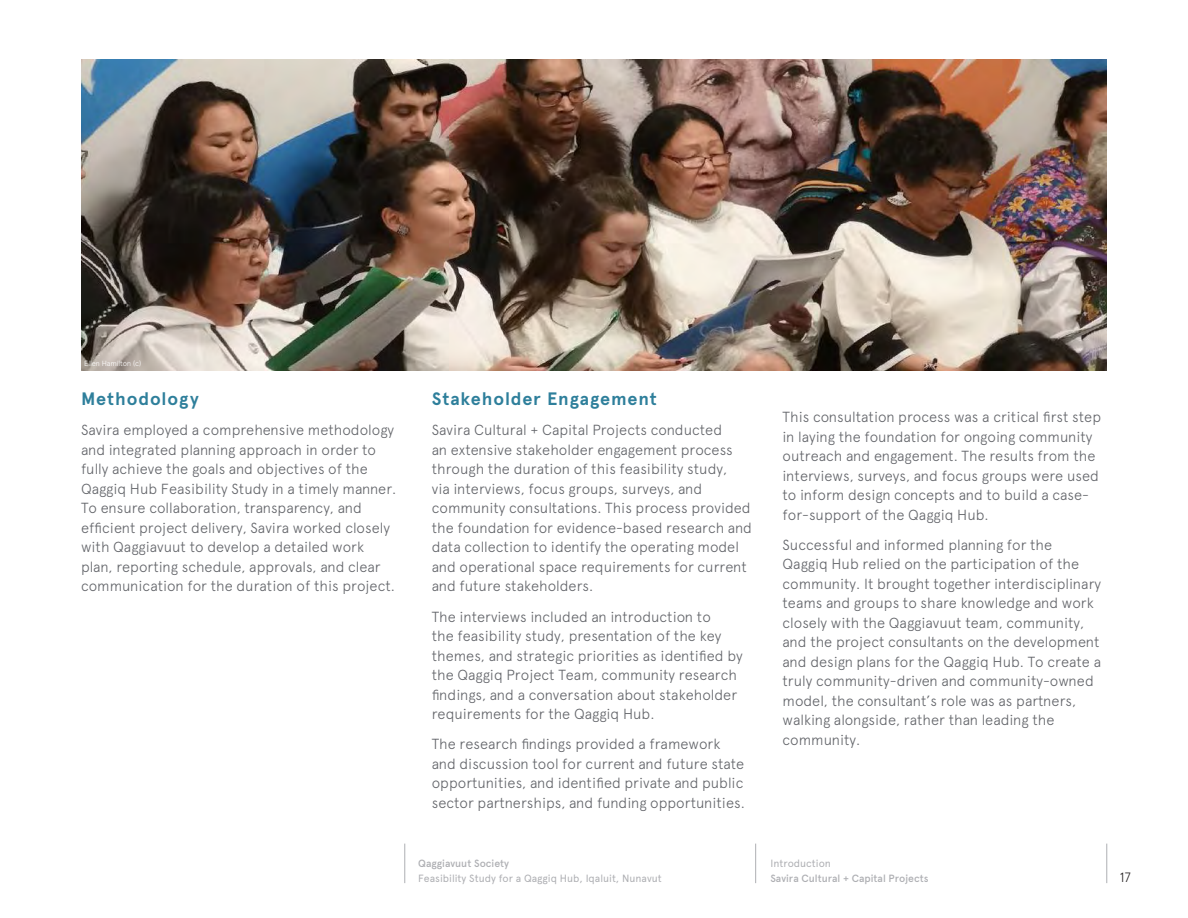
<style>
.page{position:relative;width:1188px;height:918px;background:#fff}
.page>*{position:absolute;margin:0;border:0;box-sizing:border-box;transform-origin:0 0}
.t1{font:700 18px "Apercu Pro";letter-spacing:.045em;color:#2e7f9b}
.t2{font:300 14.7px/19.5px "Apercu Pro";color:#63656a}
.t3{font:300 13.5px "Apercu Pro";color:#231f20}
.t4{font:10.5px "Apercu Pro";color:#aeafb3}
.t5{font:500 10.5px "Apercu Pro";color:#aeafb3}
.t6{font:300 7.5px "Apercu Pro";letter-spacing:-.015em;color:#fff}
</style>
<div class="page">
<hr style="left:404px;top:844px;width:1px;height:39px;background:#aeafb3">
<hr style="left:755px;top:844px;width:1px;height:39px;background:#aeafb3">
<hr style="left:1106px;top:844px;width:1px;height:39px;background:#aeafb3">
<img style="left:81px;top:59px;width:1025px;height:311px">
<p class="t6" style="left:84px;top:358px;width:59px">Ellen Hamilton (c)</p>
<p class="t1" style="left:81px;top:385px;width:119px">Methodology</p>
<p class="t2" style="left:81px;top:419px;width:317px">Savira employed a comprehensive methodology and integrated planning approach in order to fully achieve the goals and objectives of the Qaggiq Hub Feasibility Study in a timely manner.<br>To ensure collaboration, transparency, and efficient project delivery, Savira worked closely with Qaggiavuut to develop a detailed work plan, reporting schedule, approvals, and clear communication for the duration of this project.</p>
<p class="t1" style="left:432px;top:385px;width:227px">Stakeholder Engagement</p>
<p class="t2" style="left:432px;top:419px;width:322px">Savira Cultural + Capital Projects conducted<br>an extensive stakeholder engagement process through the duration of this feasibility study,<br>via interviews, focus groups, surveys, and community consultations. This process provided the foundation for evidence-based research and data collection to identify the operating model and operational space requirements for current and future stakeholders.</p>
<p class="t2" style="left:432px;top:605px;width:312px">The interviews included an introduction to<br>the feasibility study, presentation of the key themes, and strategic priorities as identified by the Qaggiq Project Team, community research findings, and a conversation about stakeholder requirements for the Qaggiq Hub.</p>
<p class="t2" style="left:432px;top:733px;width:315px">The research findings provided a framework and discussion tool for current and future state opportunities, and identified private and public sector partnerships, and funding opportunities.</p>
<p class="t5" style="left:418px;top:856px;width:92px">Qaggiavuut Society</p>
<p class="t4" style="left:418px;top:871px;width:245px">Feasibility Study for a Qaggiq Hub, Iqaluit, Nunavut</p>
<p class="t2" style="left:783px;top:406px;width:320px">This consultation process was a critical first step in laying the foundation for ongoing community outreach and engagement. The results from the interviews, surveys, and focus groups were used to inform design concepts and to build a case&shy;for-support of the Qaggiq Hub.</p>
<p class="t2" style="left:783px;top:534px;width:320px">Successful and informed planning for the Qaggiq Hub relied on the participation of the community. It brought together interdisciplinary teams and groups to share knowledge and work closely with the Qaggiavuut team, community, and the project consultants on the development and design plans for the Qaggiq Hub. To create a truly community-driven and community-owned model, the consultant’s role was as partners, walking alongside, rather than leading the community.</p>
<p class="t4" style="left:770px;top:856px;width:62px">Introduction</p>
<p class="t5" style="left:770px;top:871px;width:160px">Savira Cultural + Capital Projects</p>
<p class="t3" style="left:1120px;top:867px;width:13px">17</p>
</div>
